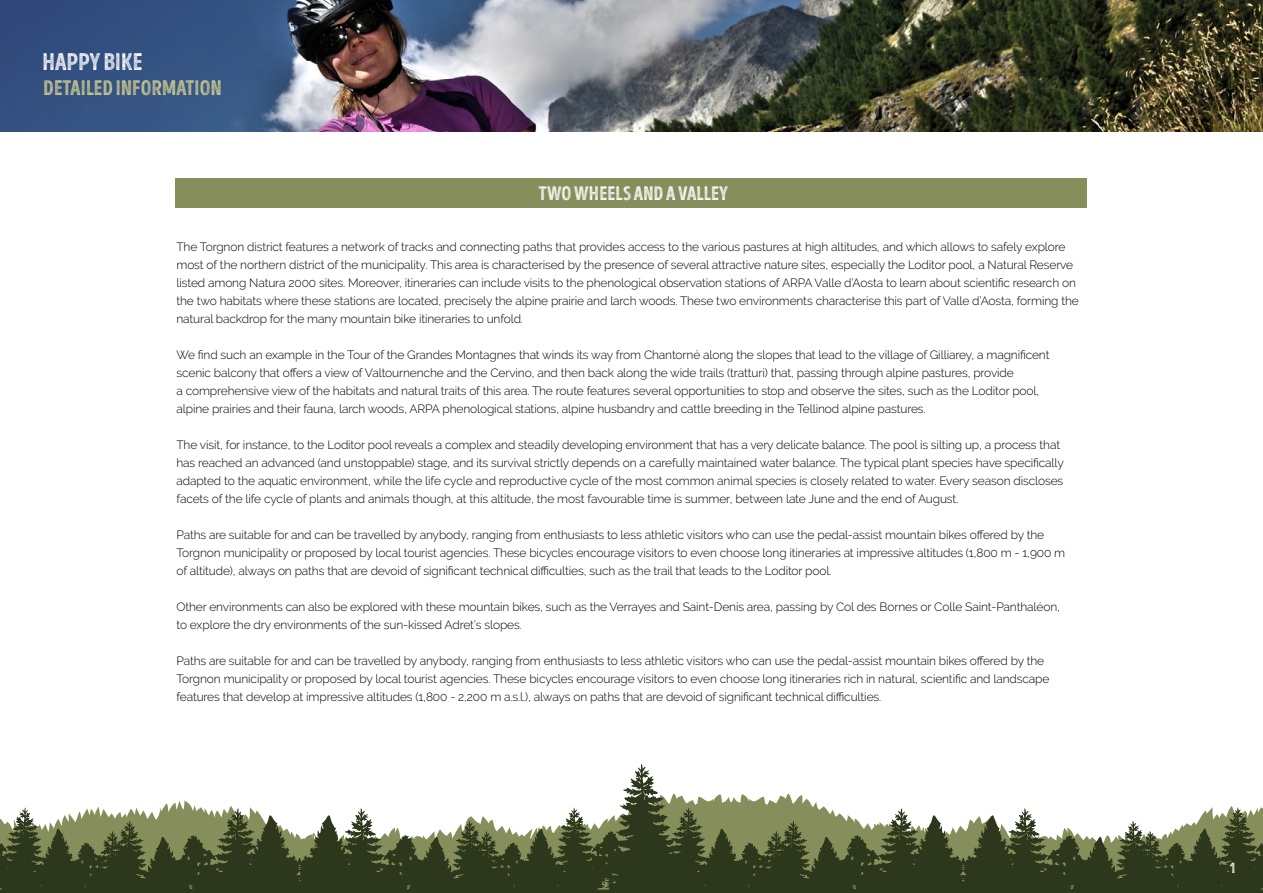
<style>
.page{position:relative;width:1263px;height:893px;background:#fff}
.page>*{position:absolute;margin:0;border:0;box-sizing:border-box;transform-origin:0 0}
.t1{font:24px "Intro Head HUC L Base";letter-spacing:.01em;color:#fff}
.t2{font:21px "Intro Head HUC L Base";letter-spacing:.01em;color:#cfca8f}
.t3{font:19.5px "Intro Head HUC L Base";letter-spacing:.01em;color:#fff}
.t4{font:15px "Intro Head HUC L Base";color:#fff}
.t5{font:300 12px/18px "Raleway";letter-spacing:-.01em;color:#000}
</style>
<div class="page">
<svg style="left:683px;top:793px;width:580px;height:100px"></svg>
<svg style="left:0;top:764px;width:683px;height:129px"></svg>
<svg style="left:785px;top:831px;width:8px;height:5px"></svg>
<svg style="left:680px;top:832px;width:11px;height:14px"></svg>
<div style="left:176px;top:178px;width:911px;height:29px;background:#868e5b"></div>
<img style="left:0;top:0;width:1263px;height:132px">
<h1 class="t1" style="left:43px;top:47px;width:102px">HAPPY BIKE</h1>
<h2 class="t2" style="left:44px;top:75px;width:179px">DETAILED INFORMATION</h2>
<h3 class="t3" style="left:539px;top:182px;width:191px">TWO WHEELS AND A VALLEY</h3>
<p class="t5" style="left:176px;top:237px;width:904px">The Torgnon district features a network of tracks and connecting paths that provides access to the various pastures at high altitudes, and which allows to safely explore most of the northern district of the municipality. This area is characterised by the presence of several attractive nature sites, especially the Loditor pool, a Natural Reserve listed among Natura 2000 sites. Moreover, itineraries can include visits to the phenological observation stations of ARPA Valle d’Aosta to learn about scientific research on the two habitats where these stations are located, precisely the alpine prairie and larch woods. These two environments characterise this part of Valle d’Aosta, forming the natural backdrop for the many mountain bike itineraries to unfold.</p>
<p class="t5" style="left:176px;top:345px;width:874px">We find such an example in the Tour of the Grandes Montagnes that winds its way from Chantorné along the slopes that lead to the village of Gilliarey, a magnificent scenic balcony that offers a view of Valtournenche and the Cervino, and then back along the wide trails (tratturi) that, passing through alpine pastures, provide<br>a comprehensive view of the habitats and natural traits of this area. The route features several opportunities to stop and observe the sites, such as the Loditor pool, alpine prairies and their fauna, larch woods, ARPA phenological stations, alpine husbandry and cattle breeding in the Tellinod alpine pastures.</p>
<p class="t5" style="left:176px;top:435px;width:889px">The visit, for instance, to the Loditor pool reveals a complex and steadily developing environment that has a very delicate balance. The pool is silting up, a process that has reached an advanced (and unstoppable) stage, and its survival strictly depends on a carefully maintained water balance. The typical plant species have specifically adapted to the aquatic environment, while the life cycle and reproductive cycle of the most common animal species is closely related to water. Every season discloses facets of the life cycle of plants and animals though, at this altitude, the most favourable time is summer, between late June and the end of August.</p>
<p class="t5" style="left:176px;top:525px;width:890px">Paths are suitable for and can be travelled by anybody, ranging from enthusiasts to less athletic visitors who can use the pedal-assist mountain bikes offered by the<br>Torgnon municipality or proposed by local tourist agencies. These bicycles encourage visitors to even choose long itineraries at impressive altitudes (1,800 m - 1,900 m of altitude), always on paths that are devoid of significant technical difficulties, such as the trail that leads to the Loditor pool.</p>
<p class="t5" style="left:176px;top:597px;width:885px">Other environments can also be explored with these mountain bikes, such as the Verrayes and Saint-Denis area, passing by Col des Bornes or Colle Saint-Panthaléon, to explore the dry environments of the sun-kissed Adret’s slopes.</p>
<p class="t5" style="left:176px;top:651px;width:874px">Paths are suitable for and can be travelled by anybody, ranging from enthusiasts to less athletic visitors who can use the pedal-assist mountain bikes offered by the<br>Torgnon municipality or proposed by local tourist agencies. These bicycles encourage visitors to even choose long itineraries rich in natural, scientific and landscape features that develop at impressive altitudes (1,800 - 2,200 m a.s.l.), always on paths that are devoid of significant technical difficulties.</p>
<p class="t4" style="left:1230px;top:859px;width:7px">1</p>
</div>
